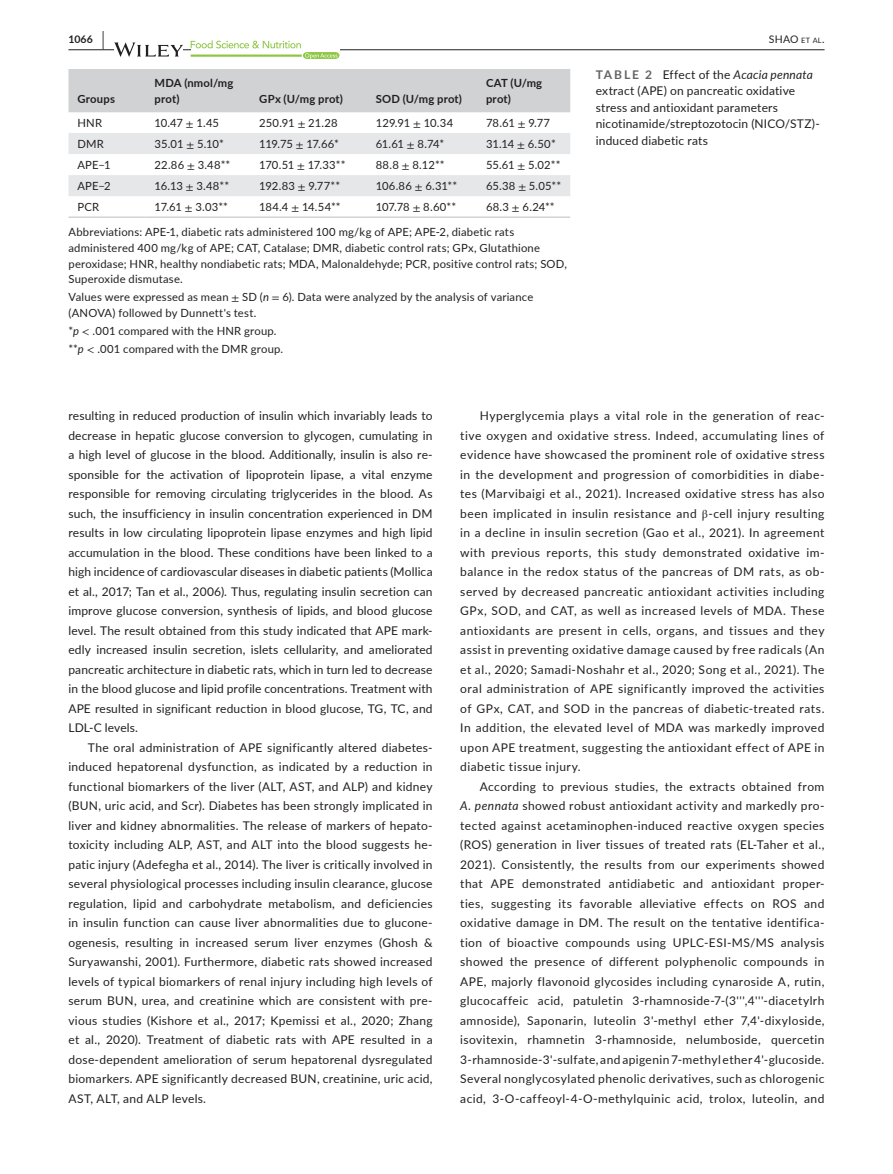
<style>
.page{position:relative;width:893px;height:1174px;background:#fff}
.page>*{position:absolute;margin:0;border:0;box-sizing:border-box;transform-origin:0 0}
.t1{font:12px/19.5px "Lato";letter-spacing:.02em;color:#231f20;text-align:justify}
.t2{font:11.25px/15.8px "Lato";letter-spacing:.015em;color:#231f20}
.t3{font:700 11.25px/15.8px "Lato";letter-spacing:.015em;color:#231f20}
.t4{font:10.5px "Lato";color:#231f20}
.t5{font:700 10.5px "Lato";color:#231f20}
.s1{font-size:19.5px}
.s2{font-size:7.35px}
.s3{font-family:"STIX"}
.s4{font-style:italic}
.s5{font-weight:700;color:#636366}
</style>
<div class="page">
<hr style="left:68px;top:49px;width:756px;height:1px;background:#231f20">
<svg style="left:114px;top:42px;width:69px;height:15px"></svg>
<svg style="left:191px;top:40px;width:148px;height:19px"></svg>
<div style="left:68px;top:69px;width:502px;height:43px;background:#d1d2d4"></div>
<svg style="left:68px;top:133px;width:502px;height:63px"></svg>
<hr style="left:68px;top:216px;width:77px;height:2px;background:#d1d2d4">
<hr style="left:145px;top:216px;width:105px;height:2px;background:#d1d2d4">
<hr style="left:250px;top:216px;width:117px;height:2px;background:#d1d2d4">
<hr style="left:367px;top:216px;width:110px;height:2px;background:#d1d2d4">
<hr style="left:477px;top:216px;width:93px;height:2px;background:#d1d2d4">
<p class="t5" style="left:68px;top:31px;width:37px">1066 <span class="s1">|</span></p>
<p class="t4" style="left:769px;top:31px;width:57px">SHAO <span class="s2">et al</span>.</p>
<p class="t3" style="left:77px;top:91px;width:39px">Groups</p>
<p class="t3" style="left:154px;top:75px;width:80px">MDA (nmol/mg prot)</p>
<p class="t3" style="left:259px;top:91px;width:85px">GPx (U/mg prot)</p>
<p class="t3" style="left:376px;top:91px;width:88px">SOD (U/mg prot)</p>
<p class="t3" style="left:486px;top:75px;width:58px">CAT (U/mg prot)</p>
<p class="t2" style="left:77px;top:115px;width:26px">HNR</p>
<p class="t2" style="left:154px;top:115px;width:66px">10.47 <span class="s3">±</span> 1.45</p>
<p class="t2" style="left:259px;top:115px;width:80px">250.91 <span class="s3">±</span> 21.28</p>
<p class="t2" style="left:376px;top:115px;width:79px">129.91 <span class="s3">±</span> 10.34</p>
<p class="t2" style="left:486px;top:115px;width:66px">78.61 <span class="s3">±</span> 9.77</p>
<p class="t2" style="left:77px;top:136px;width:28px">DMR</p>
<p class="t2" style="left:154px;top:136px;width:71px">35.01 <span class="s3">±</span> 5.10*</p>
<p class="t2" style="left:259px;top:136px;width:81px">119.75 <span class="s3">±</span> 17.66*</p>
<p class="t2" style="left:376px;top:136px;width:70px">61.61 <span class="s3">±</span> 8.74*</p>
<p class="t2" style="left:486px;top:136px;width:71px">31.14 <span class="s3">±</span> 6.50*</p>
<p class="t2" style="left:77px;top:157px;width:35px">APE−1</p>
<p class="t2" style="left:154px;top:157px;width:77px">22.86 <span class="s3">±</span> 3.48**</p>
<p class="t2" style="left:259px;top:157px;width:88px">170.51 <span class="s3">±</span> 17.33**</p>
<p class="t2" style="left:376px;top:157px;width:70px">88.8 <span class="s3">±</span> 8.12**</p>
<p class="t2" style="left:486px;top:157px;width:76px">55.61 <span class="s3">±</span> 5.02**</p>
<p class="t2" style="left:77px;top:178px;width:35px">APE−2</p>
<p class="t2" style="left:154px;top:178px;width:76px">16.13 <span class="s3">±</span> 3.48**</p>
<p class="t2" style="left:259px;top:178px;width:82px">192.83 <span class="s3">±</span> 9.77**</p>
<p class="t2" style="left:376px;top:178px;width:83px">106.86 <span class="s3">±</span> 6.31**</p>
<p class="t2" style="left:486px;top:178px;width:77px">65.38 <span class="s3">±</span> 5.05**</p>
<p class="t2" style="left:77px;top:199px;width:23px">PCR</p>
<p class="t2" style="left:154px;top:199px;width:75px">17.61 <span class="s3">±</span> 3.03**</p>
<p class="t2" style="left:259px;top:199px;width:83px">184.4 <span class="s3">±</span> 14.54**</p>
<p class="t2" style="left:376px;top:199px;width:82px">107.78 <span class="s3">±</span> 8.60**</p>
<p class="t2" style="left:486px;top:199px;width:70px">68.3 <span class="s3">±</span> 6.24**</p>
<p class="t2" style="left:68px;top:223px;width:500px">Abbreviations: APE-1, diabetic rats administered 100 mg/kg of APE; APE-2, diabetic rats administered 400 mg/kg of APE; CAT, Catalase; DMR, diabetic control rats; GPx, Glutathione peroxidase; HNR, healthy nondiabetic rats; MDA, Malonaldehyde; PCR, positive control rats; SOD, Superoxide dismutase.</p>
<p class="t2" style="left:68px;top:289px;width:466px">Values were expressed as mean <span class="s3">±</span> SD (<span class="s4">n</span> <span class="s3">=</span> 6). Data were analyzed by the analysis of variance (ANOVA) followed by Dunnett's test.</p>
<p class="t2" style="left:68px;top:321px;width:216px;line-height:18px">*<span class="s4">p</span> <span class="s3">&lt;</span> .001 compared with the HNR group. **<span class="s4">p</span> <span class="s3">&lt;</span> .001 compared with the DMR group.</p>
<p class="t1" style="left:596px;top:66px;width:226px;line-height:16.5px;text-align:left"><span class="s5">TABLE 2</span> Effect of the <span class="s4">Acacia pennata </span>extract (APE) on pancreatic oxidative stress and antioxidant parameters nicotinamide/streptozotocin (NICO/STZ)- induced diabetic rats</p>
<p class="t1" style="left:68px;top:405px;width:366px">resulting in reduced production of insulin which invariably leads to decrease in hepatic glucose conversion to glycogen, cumulating in a high level of glucose in the blood. Additionally, insulin is also re&shy;sponsible for the activation of lipoprotein lipase, a vital enzyme responsible for removing circulating triglycerides in the blood. As such, the insufficiency in insulin concentration experienced in DM results in low circulating lipoprotein lipase enzymes and high lipid accumulation in the blood. These conditions have been linked to a high incidence of cardiovascular diseases in diabetic patients (Mollica et al., 2017; Tan et al., 2006). Thus, regulating insulin secretion can improve glucose conversion, synthesis of lipids, and blood glucose level. The result obtained from this study indicated that APE mark&shy;edly increased insulin secretion, islets cellularity, and ameliorated pancreatic architecture in diabetic rats, which in turn led to decrease in the blood glucose and lipid profile concentrations. Treatment with APE resulted in significant reduction in blood glucose, TG, TC, and LDL-C levels.</p>
<p class="t1" style="left:68px;top:737px;width:366px;text-indent:20px">The oral administration of APE significantly altered diabetes&shy;induced hepatorenal dysfunction, as indicated by a reduction in functional biomarkers of the liver (ALT, AST, and ALP) and kidney (BUN, uric acid, and Scr). Diabetes has been strongly implicated in liver and kidney abnormalities. The release of markers of hepato&shy;toxicity including ALP, AST, and ALT into the blood suggests he&shy;patic injury (Adefegha et al., 2014). The liver is critically involved in several physiological processes including insulin clearance, glucose regulation, lipid and carbohydrate metabolism, and deficiencies in insulin function can cause liver abnormalities due to glucone&shy;ogenesis, resulting in increased serum liver enzymes (Ghosh &amp; Suryawanshi, 2001). Furthermore, diabetic rats showed increased levels of typical biomarkers of renal injury including high levels of serum BUN, urea, and creatinine which are consistent with pre&shy;vious studies (Kishore et al., 2017; Kpemissi et al., 2020; Zhang et al., 2020). Treatment of diabetic rats with APE resulted in a dose-dependent amelioration of serum hepatorenal dysregulated biomarkers. APE significantly decreased BUN, creatinine, uric acid, AST, ALT, and ALP levels.</p>
<p class="t1" style="left:460px;top:405px;width:366px;text-indent:20px">Hyperglycemia plays a vital role in the generation of reac&shy;tive oxygen and oxidative stress. Indeed, accumulating lines of evidence have showcased the prominent role of oxidative stress in the development and progression of comorbidities in diabe&shy;tes (Marvibaigi et al., 2021). Increased oxidative stress has also been implicated in insulin resistance and <span class="s3">β</span>-cell injury resulting in a decline in insulin secretion (Gao et al., 2021). In agreement with previous reports, this study demonstrated oxidative im&shy;balance in the redox status of the pancreas of DM rats, as ob&shy;served by decreased pancreatic antioxidant activities including GPx, SOD, and CAT, as well as increased levels of MDA. These antioxidants are present in cells, organs, and tissues and they assist in preventing oxidative damage caused by free radicals (An et al., 2020; Samadi-Noshahr et al., 2020; Song et al., 2021). The oral administration of APE significantly improved the activities of GPx, CAT, and SOD in the pancreas of diabetic-treated rats.<br>In addition, the elevated level of MDA was markedly improved upon APE treatment, suggesting the antioxidant effect of APE in diabetic tissue injury.</p>
<p class="t1" style="left:460px;top:776px;width:366px;text-indent:20px">According to previous studies, the extracts obtained from <span class="s4">A. pennata</span> showed robust antioxidant activity and markedly pro&shy;tected against acetaminophen-induced reactive oxygen species (ROS) generation in liver tissues of treated rats (EL-Taher et al., 2021). Consistently, the results from our experiments showed that APE demonstrated antidiabetic and antioxidant proper&shy;ties, suggesting its favorable alleviative effects on ROS and oxidative damage in DM. The result on the tentative identifica&shy;tion of bioactive compounds using UPLC-ESI-MS/MS analysis showed the presence of different polyphenolic compounds in APE, majorly flavonoid glycosides including cynaroside A, rutin, glucocaffeic acid, patuletin 3-rhamnoside-7-(3''',4'''-diacetylrh amnoside), Saponarin, luteolin 3'-methyl ether 7,4'-dixyloside, isovitexin, rhamnetin 3-rhamnoside, nelumboside, quercetin 3-rhamnoside-3'-sulfate, and apigenin 7-methyl ether 4'-glucoside.<br>Several nonglycosylated phenolic derivatives, such as chlorogenic acid, 3-O-caffeoyl-4-O-methylquinic acid, trolox, luteolin, and</p>
</div>
